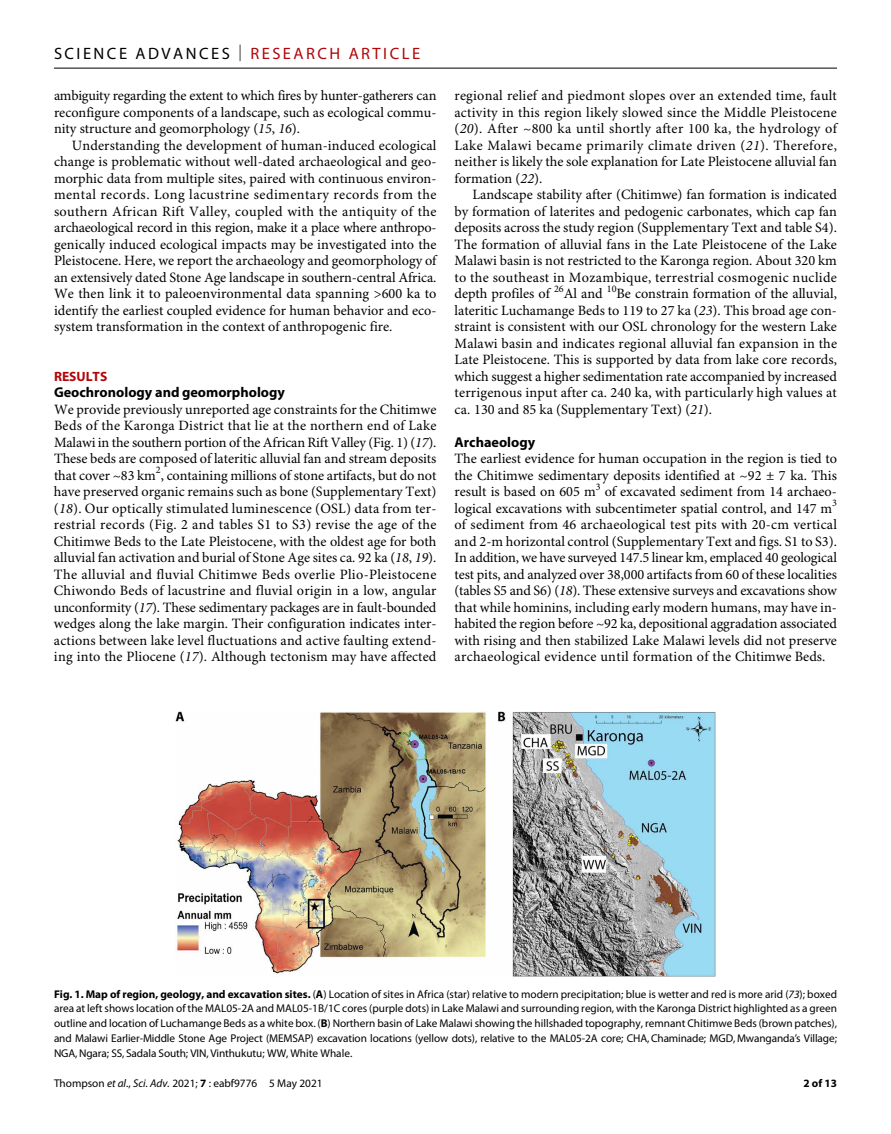
<style>
.page{position:relative;width:891px;height:1134px;background:#fff}
.page>*{position:absolute;margin:0;border:0;box-sizing:border-box;transform-origin:0 0}
.t1{font:16.5px "Myriad Pro";letter-spacing:.15em;color:#000}
.t2{font:14.25px/16.5px "Minion Pro";color:#000;text-align:justify}
.t3{font:700 14.25px "Myriad Pro";color:#000}
.t4{font:700 13.5px "Myriad Pro";color:#b10508}
.t5{font:11.25px/15px "Myriad Pro";color:#000;text-align:justify}
.t6{font:700 11.25px "Myriad Pro";color:#000}
.s1{font-weight:300}
.s2{color:#b10508}
.s3{font-style:italic}
.s4{font-weight:700}
</style>
<div class="page">
<hr style="left:54px;top:68px;width:783px;height:1px;background:#000">
<img style="left:176px;top:712px;width:540px;height:264px">
<p class="t1" style="left:54px;top:40px;width:368px">SCIENCE ADVANCES <span class="s1">|</span> <span class="s2">RESEARCH ARTICLE</span></p>
<p class="t2" style="left:54px;top:89px;width:384px">ambiguity regarding the extent to which fires by hunter-gatherers can reconfigure components of a landscape, such as ecological commu&shy;nity structure and geomorphology (<span class="s3">15</span>, <span class="s3">16</span>).</p>
<p class="t2" style="left:54px;top:138px;width:384px;text-indent:18px">Understanding the development of human-induced ecological change is problematic without well-dated archaeological and geo&shy;morphic data from multiple sites, paired with continuous environ&shy;mental records. Long lacustrine sedimentary records from the southern African Rift Valley, coupled with the antiquity of the archaeological record in this region, make it a place where anthropo&shy;genically induced ecological impacts may be investigated into the Pleistocene. Here, we report the archaeology and geomorphology of an extensively dated Stone Age landscape in southern-central Africa.<br>We then link it to paleoenvironmental data spanning &gt;600 ka to identify the earliest coupled evidence for human behavior and eco&shy;system transformation in the context of anthropogenic fire.</p>
<p class="t4" style="left:54px;top:365px;width:55px">RESULTS</p>
<p class="t3" style="left:54px;top:381px;width:233px">Geochronology and geomorphology</p>
<p class="t2" style="left:54px;top:402px;width:384px">We provide previously unreported age constraints for the Chitimwe Beds of the Karonga District that lie at the northern end of Lake Malawi in the southern portion of the African Rift Valley (Fig. 1) (<span class="s3">17</span>).<br>These beds are composed of lateritic alluvial fan and stream deposits that cover ~83 km<sup>2</sup>, containing millions of stone artifacts, but do not have preserved organic remains such as bone (Supplementary Text) (<span class="s3">18</span>). Our optically stimulated luminescence (OSL) data from ter&shy;restrial records (Fig. 2 and tables S1 to S3) revise the age of the Chitimwe Beds to the Late Pleistocene, with the oldest age for both alluvial fan activation and burial of Stone Age sites ca. 92 ka (<span class="s3">18</span>, <span class="s3">19</span>).<br>The alluvial and fluvial Chitimwe Beds overlie Plio-Pleistocene Chiwondo Beds of lacustrine and fluvial origin in a low, angular unconformity (<span class="s3">17</span>). These sedimentary packages are in fault-bounded wedges along the lake margin. Their configuration indicates inter&shy;actions between lake level fluctuations and active faulting extend&shy;ing into the Pliocene (<span class="s3">17</span>). Although tectonism may have affected</p>
<p class="t2" style="left:454px;top:89px;width:384px">regional relief and piedmont slopes over an extended time, fault activity in this region likely slowed since the Middle Pleistocene (<span class="s3">20</span>). After ~800 ka until shortly after 100 ka, the hydrology of Lake Malawi became primarily climate driven (<span class="s3">21</span>). Therefore, neither is likely the sole explanation for Late Pleistocene alluvial fan formation (<span class="s3">22</span>).</p>
<p class="t2" style="left:454px;top:188px;width:384px;text-indent:18px">Landscape stability after (Chitimwe) fan formation is indicated by formation of laterites and pedogenic carbonates, which cap fan deposits across the study region (Supplementary Text and table S4).<br>The formation of alluvial fans in the Late Pleistocene of the Lake Malawi basin is not restricted to the Karonga region. About 320 km to the southeast in Mozambique, terrestrial cosmogenic nuclide depth profiles of <sup>26</sup>Al and <sup>10</sup>Be constrain formation of the alluvial, lateritic Luchamange Beds to 119 to 27 ka (<span class="s3">23</span>). This broad age con&shy;straint is consistent with our OSL chronology for the western Lake Malawi basin and indicates regional alluvial fan expansion in the Late Pleistocene. This is supported by data from lake core records, which suggest a higher sedimentation rate accompanied by increased terrigenous input after ca. 240 ka, with particularly high values at ca. 130 and 85 ka (Supplementary Text) (<span class="s3">21</span>).</p>
<p class="t3" style="left:455px;top:430px;width:82px">Archaeology</p>
<p class="t2" style="left:455px;top:452px;width:384px">The earliest evidence for human occupation in the region is tied to the Chitimwe sedimentary deposits identified at ~92 ± 7 ka. This result is based on 605 m<sup>3</sup> of excavated sediment from 14 archaeo&shy;logical excavations with subcentimeter spatial control, and 147 m<sup>3 </sup>of sediment from 46 archaeological test pits with 20-cm vertical and 2-m horizontal control (Supplementary Text and figs. S1 to S3).<br>In addition, we have surveyed 147.5 linear km, emplaced 40 geological test pits, and analyzed over 38,000 artifacts from 60 of these localities (tables S5 and S6) (<span class="s3">18</span>). These extensive surveys and excavations show that while hominins, including early modern humans, may have in&shy;habited the region before ~92 ka, depositional aggradation associated with rising and then stabilized Lake Malawi levels did not preserve archaeological evidence until formation of the Chitimwe Beds.</p>
<p class="t5" style="left:54px;top:986px;width:785px"><span class="s4">Fig. 1. Map of region, geology, and excavation sites.</span> (<span class="s4">A</span>) Location of sites in Africa (star) relative to modern precipitation; blue is wetter and red is more arid (<span class="s3">73</span>); boxed area at left shows location of the MAL05-2A and MAL05-1B/1C cores (purple dots) in Lake Malawi and surrounding region, with the Karonga District highlighted as a green outline and location of Luchamange Beds as a white box. (<span class="s4">B</span>) Northern basin of Lake Malawi showing the hillshaded topography, remnant Chitimwe Beds (brown patches), and Malawi Earlier-Middle Stone Age Project (MEMSAP) excavation locations (yellow dots), relative to the MAL05-2A core; CHA,Chaminade; MGD, Mwanganda’s Village; NGA, Ngara; SS, Sadala South; VIN, Vinthukutu; WW, White Whale.</p>
<p class="t5" style="left:54px;top:1076px;width:270px">Thompson <span class="s3">et al</span>., <span class="s3">Sci. Adv.</span> 2021; <span class="s4">7</span> : eabf9776 5 May 2021</p>
<p class="t6" style="left:803px;top:1074px;width:35px">2 of 13</p>
</div>
